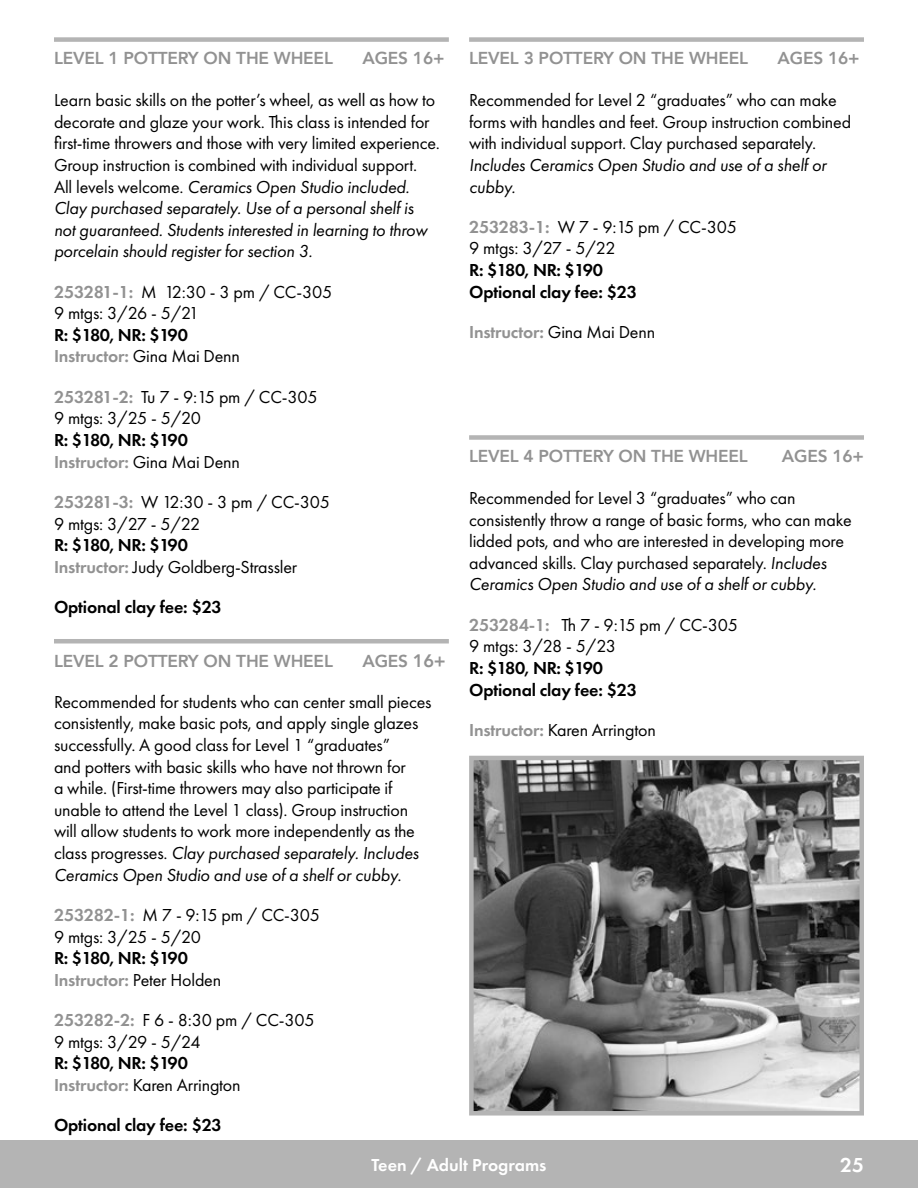
<style>
.page{position:relative;width:918px;height:1188px;background:#fff}
.page>*{position:absolute;margin:0;border:0;box-sizing:border-box;transform-origin:0 0}
.Page__s{font:600 21px "Futura PT";color:#fff}
.t1{font:18px/21.6px "Futura PT";letter-spacing:-.01em;color:#000}
.t2{font:600 18px/21.6px "Futura PT";letter-spacing:-.01em;color:#000}
.t3{font:600 18px "Futura PT";letter-spacing:-.01em;color:#929292}
.URL{font:600 18px "Futura PT";color:#fff}
.t4{font:800 17.25px "Avenir";letter-spacing:-.01em;color:#929292}
.s1{font-style:italic}
.s2{font-weight:600;color:#929292}
.s3{font-weight:600}
.s4{font-size:18px}
.s5{color:#929292}
.s6{font-weight:400}
.s7{font-weight:400;color:#000}
</style>
<div class="page">
<div style="left:0;top:1140px;width:918px;height:48px;background:#b4b4b4"></div>
<div style="left:469px;top:37px;width:395px;height:5px;background:#b4b4b4"></div>
<div style="left:469px;top:435px;width:395px;height:5px;background:#b4b4b4"></div>
<div style="left:54px;top:37px;width:395px;height:5px;background:#b4b4b4"></div>
<hr style="left:54px;top:639px;width:395px;height:4px;background:#b4b4b4">
<img style="left:474px;top:761px;width:385px;height:350px">
<div style="left:469px;top:756px;width:395px;height:360px;border:4px solid #b4b4b4"></div>
<h3 class="t4" style="left:54px;top:45px;width:280px">LEVEL 1 POTTERY ON THE WHEEL</h3>
<h3 class="t4" style="left:362px;top:45px;width:84px">AGES 16+</h3>
<p class="t1" style="left:54px;top:89px;width:388px">Learn basic skills on the potter’s wheel, as well as how to decorate and glaze your work. This class is intended for first-time throwers and those with very limited experience.<br>Group instruction is combined with individual support.<br>All levels welcome. <span class="s1">Ceramics Open Studio included.<br>Clay purchased separately. Use of a personal shelf is<br>not guaranteed. Students interested in learning to throw porcelain should register for section 3.</span></p>
<p class="t1" style="left:54px;top:281px;width:280px"><span class="s2">253281-1:</span> M 12:30 - 3 pm / CC-305<br>9 mtgs: 3/26 - 5/21<br><span class="s3">R: $180, NR: $190<br></span><span class="s2">Instructor:</span> Gina Mai Denn</p>
<p class="t1" style="left:54px;top:386px;width:265px"><span class="s2">253281-2:</span> Tu 7 - 9:15 pm / CC-305<br>9 mtgs: 3/25 - 5/20<br><span class="s3">R: $180, NR: $190<br></span><span class="s2">Instructor:</span> Gina Mai Denn</p>
<p class="t1" style="left:54px;top:491px;width:278px"><span class="s2">253281-3:</span> W 12:30 - 3 pm / CC-305<br>9 mtgs: 3/27 - 5/22<br><span class="s3">R: $180, NR: $190<br></span><span class="s2">Instructor:</span> Judy Goldberg-Strassler</p>
<p class="t2" style="left:54px;top:596px;width:169px">Optional clay fee: $23</p>
<h3 class="t4" style="left:54px;top:647px;width:280px">LEVEL 2 POTTERY ON THE WHEEL</h3>
<h3 class="t4" style="left:362px;top:647px;width:85px">AGES <span class="s4">16+</span></h3>
<p class="t1" style="left:54px;top:691px;width:379px">Recommended for students who can center small pieces consistently, make basic pots, and apply single glazes successfully. A good class for Level 1 “graduates”<br>and potters with basic skills who have not thrown for<br>a while. (First-time throwers may also participate if unable to attend the Level 1 class). Group instruction will allow students to work more independently as the class progresses. <span class="s1">Clay purchased separately. Includes Ceramics Open Studio and use of a shelf or cubby.</span></p>
<p class="t1" style="left:54px;top:904px;width:268px"><span class="s2">253282-1:</span> M 7 - 9:15 pm / CC-305<br>9 mtgs: 3/25 - 5/20<br><span class="s3">R: $180, NR: $190<br></span><span class="s2">Instructor:</span> Peter Holden</p>
<p class="t1" style="left:54px;top:1009px;width:262px"><span class="s2">253282-2:</span> F 6 - 8:30 pm / CC-305<br>9 mtgs: 3/29 - 5/24<br><span class="s3">R: $180, NR: $190<br></span><span class="s2">Instructor:</span> Karen Arrington</p>
<p class="t2" style="left:54px;top:1114px;width:169px">Optional clay fee: $23</p>
<h3 class="t4" style="left:469px;top:45px;width:280px">LEVEL 3 POTTERY ON THE WHEEL</h3>
<h3 class="t4" style="left:778px;top:45px;width:84px">AGES 16+</h3>
<p class="t1" style="left:469px;top:89px;width:384px">Recommended for Level 2 “graduates” who can make forms with handles and feet. Group instruction combined with individual support. Clay purchased separately.<br><span class="s1">Includes Ceramics Open Studio and use of a shelf or cubby.</span></p>
<p class="t2" style="left:469px;top:216px;width:269px"><span class="s5">253283-1:</span> <span class="s6">W 7 - 9:15 pm / CC-305<br>9 mtgs: 3/27 - 5/22<br></span>R: $180, NR: $190<br>Optional clay fee: $23</p>
<p class="t3" style="left:469px;top:321px;width:188px">Instructor: <span class="s7">Gina Mai Denn</span></p>
<h3 class="t4" style="left:469px;top:443px;width:280px">LEVEL 4 POTTERY ON THE WHEEL</h3>
<h3 class="t4" style="left:782px;top:443px;width:84px">AGES 16+</h3>
<p class="t1" style="left:469px;top:487px;width:384px">Recommended for Level 3 “graduates” who can consistently throw a range of basic forms, who can make lidded pots, and who are interested in developing more advanced skills. Clay purchased separately. <span class="s1">Includes Ceramics Open Studio and use of a shelf or cubby.</span></p>
<p class="t2" style="left:469px;top:614px;width:271px"><span class="s5">253284-1:</span> <span class="s6">Th 7 - 9:15 pm / CC-305<br>9 mtgs: 3/28 - 5/23<br></span>R: $180, NR: $190<br>Optional clay fee: $23</p>
<p class="t1" style="left:469px;top:719px;width:188px"><span class="s2">Instructor:</span> Karen Arrington</p>
<p class="URL" style="left:371px;top:1154px;width:177px">Teen / Adult Programs</p>
<p class="Page__s" style="left:840px;top:1152px;width:25px">25</p>
</div>
